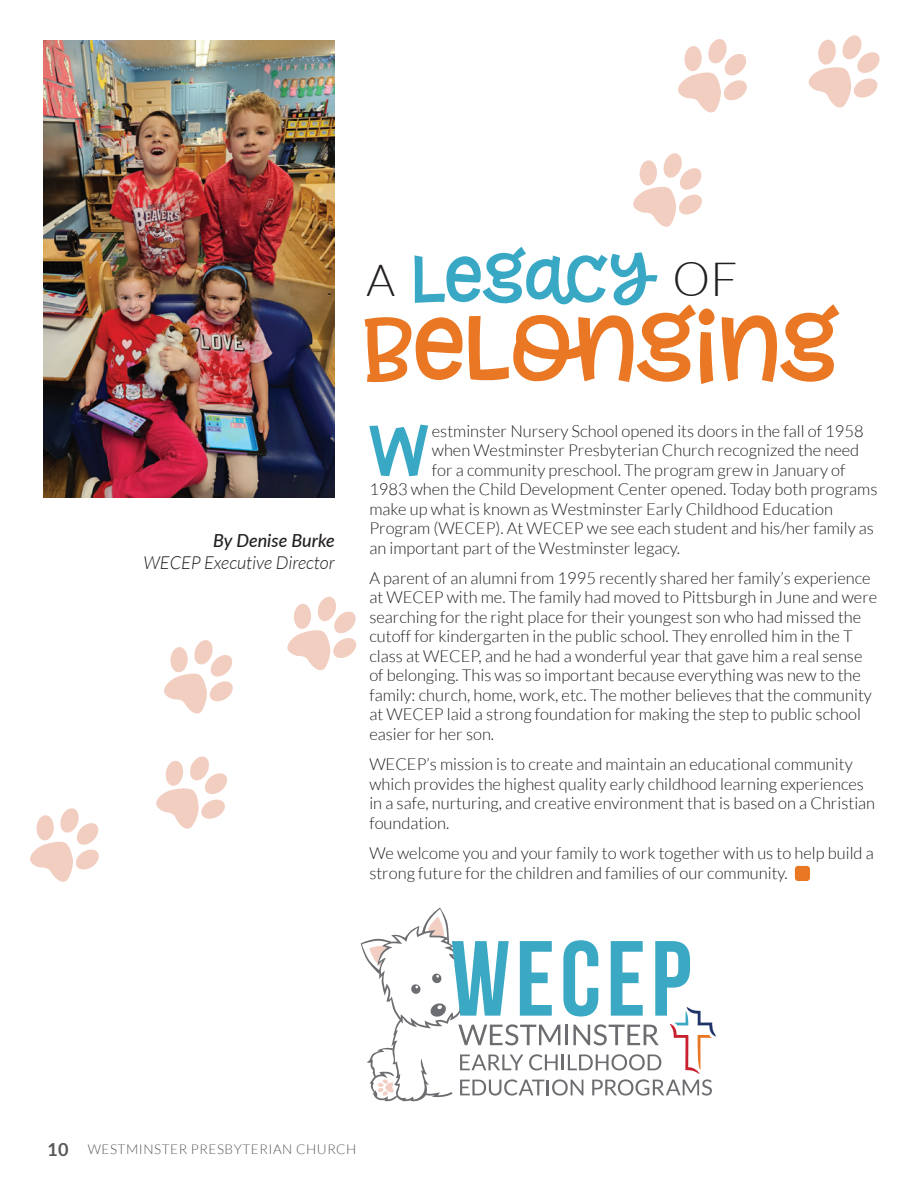
<style>
.page{position:relative;width:918px;height:1188px;background:#fff}
.page>*{position:absolute;margin:0;border:0;box-sizing:border-box;transform-origin:0 0}
.t1{font:89.4px "Allspice";letter-spacing:-.005em;color:#ea7724}
.t2{font:69.6px "Allspice";color:#38a8c4}
.t3{font:65.4px "Allspice";letter-spacing:-.03em;color:#38a8c4}
.t4{font:italic 300 18px/21.6px "Lato";color:#231f20;text-align:right}
.t5{font:700 18px "Lato";color:#57585a}
.t6{font:300 16.5px/19.5px "Lato";color:#231f20}
.t7{font:300 13.5px "Lato";letter-spacing:.04em;color:#57585a}
.s1{font-weight:500}
.s2{font-family:"Lato";font-weight:300;font-size:44.4px;color:#231f20}
.s3{font-family:"Lato";font-weight:300;font-size:47.4px;color:#231f20}
</style>
<div class="page">
<svg style="left:361px;top:908px;width:355px;height:193px"></svg>
<img style="left:43px;top:40px;width:292px;height:458px">
<div style="left:795px;top:866px;width:15px;height:15px;background:#ea7724;border-radius:3px"></div>
<svg style="left:30px;top:808px;width:69px;height:74px"></svg>
<svg style="left:156px;top:756px;width:71px;height:73px"></svg>
<svg style="left:633px;top:153px;width:69px;height:74px"></svg>
<svg style="left:164px;top:640px;width:69px;height:74px"></svg>
<svg style="left:678px;top:39px;width:69px;height:74px"></svg>
<svg style="left:287px;top:596px;width:70px;height:74px"></svg>
<svg style="left:808px;top:35px;width:72px;height:73px"></svg>
<p class="t4" style="left:144px;top:531px;width:193px"><span class="s1">By Denise Burke<br></span>WECEP Executive Director</p>
<p class="t3" style="left:367px;top:230px;width:372px"><span class="s2">A</span> LEGACY <span class="s3">OF</span></p>
<p class="t1" style="left:367px;top:282px;width:477px">BELONGING</p>
<p class="t2" style="left:369px;top:399px;width:64px">W</p>
<p class="t6" style="left:432px;top:421px;width:433px">estminster Nursery School opened its doors in the fall of 1958</p>
<p class="t6" style="left:432px;top:441px;width:429px">when Westminster Presbyterian Church recognized the need</p>
<p class="t6" style="left:432px;top:460px;width:415px">for a community preschool. The program grew in January of</p>
<p class="t6" style="left:369px;top:480px;width:510px">1983 when the Child Development Center opened. Today both programs</p>
<p class="t6" style="left:369px;top:499px;width:465px">make up what is known as Westminster Early Childhood Education</p>
<p class="t6" style="left:369px;top:519px;width:506px">Program (WECEP). At WECEP we see each student and his/her family as</p>
<p class="t6" style="left:369px;top:538px;width:312px">an important part of the Westminster legacy.</p>
<p class="t6" style="left:369px;top:568px;width:509px">A parent of an alumni from 1995 recently shared her family’s experience at WECEP with me. The family had moved to Pittsburgh in June and were searching for the right place for their youngest son who had missed the cutoff for kindergarten in the public school. They enrolled him in the T class at WECEP, and he had a wonderful year that gave him a real sense of belonging. This was so important because everything was new to the family: church, home, work, etc. The mother believes that the community at WECEP laid a strong foundation for making the step to public school easier for her son.</p>
<p class="t6" style="left:369px;top:755px;width:507px">WECEP’s mission is to create and maintain an educational community which provides the highest quality early childhood learning experiences in a safe, nurturing, and creative environment that is based on a Christian foundation.</p>
<p class="t6" style="left:369px;top:843px;width:506px">We welcome you and your family to work together with us to help build a strong future for the children and families of our community.</p>
<p class="t5" style="left:47px;top:1139px;width:23px">10</p>
<p class="t7" style="left:88px;top:1142px;width:270px">WESTMINSTER PRESBYTERIAN CHURCH</p>
</div>
